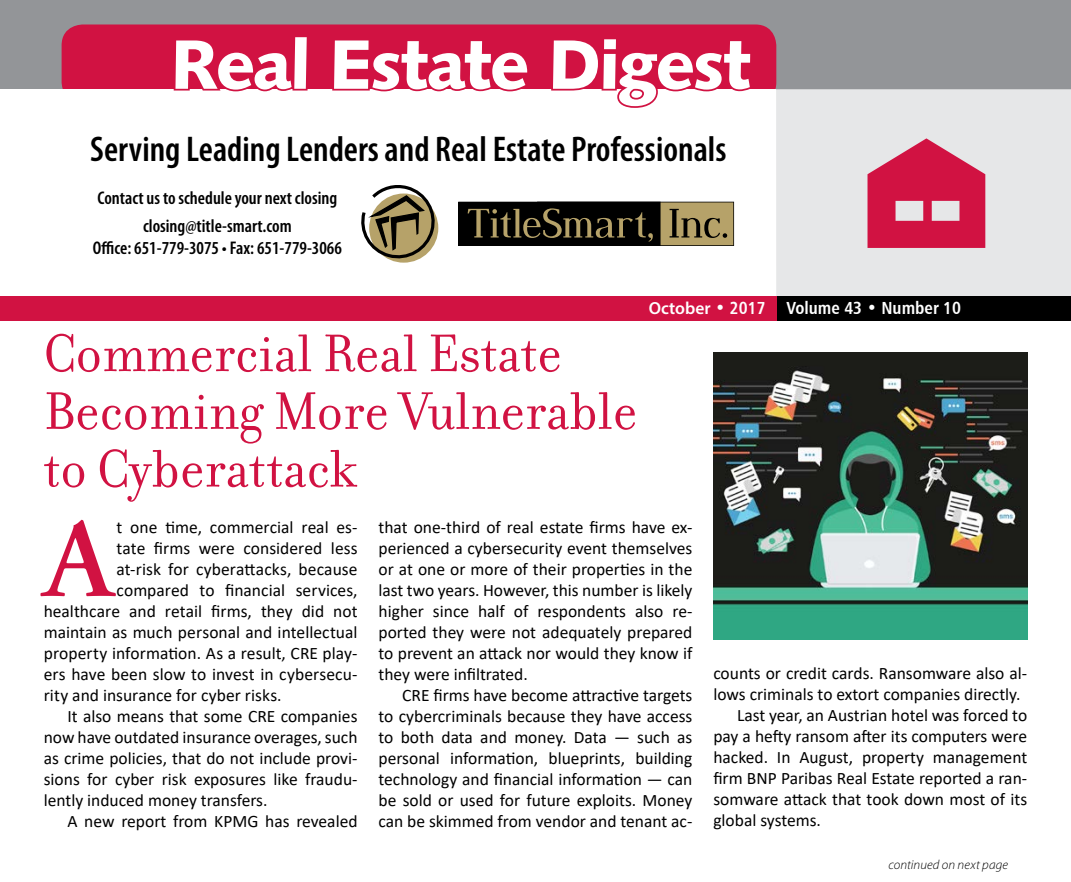
<style>
.page{position:relative;width:1071px;height:882px;background:#fff}
.page>*{position:absolute;margin:0;border:0;box-sizing:border-box;transform-origin:0 0}
.t1{font:600 112.52px "Adobe Garamond Pro";color:#d11242}
.t2{font:70px "Humanist 531 BT Black A";letter-spacing:-.03em;color:#fff}
.t3{font:56.88px/57.8px "Filosofia";color:#d11242}
.t4{font:600 condensed 35.88px "Myriad Pro";color:#000}
.t5{font:600 condensed 18.38px/27.3px "Myriad Pro";color:#000;text-align:center}
.t6{font:17.5px/21px "Calibri";color:#000;text-align:justify}
.t7{font:17.5px "Humanist 777 BT Bold Condensed B";color:#fff}
.t8{font:italic 300 13.12px "Myriad Pro";letter-spacing:.01em;color:#000}
.s1{font-family:"Myriad Pro";font-weight:600}
</style>
<div class="page">
<div style="left:776px;top:68px;width:295px;height:240px;background:#e6e7e8"></div>
<div style="left:0;top:0;width:1071px;height:89px;background:#939598"></div>
<div style="left:62px;top:24px;width:714px;height:79px;background:#d11242;border-radius:21px"></div>
<div style="left:0;top:89px;width:776px;height:192px;background:#fff"></div>
<div style="left:776px;top:296px;width:295px;height:24px;background:#000"></div>
<div style="left:0;top:296px;width:776px;height:24px;background:#d11242"></div>
<svg style="left:868px;top:138px;width:117px;height:110px"></svg>
<svg style="left:173px;top:89px;width:135px;height:3px"></svg>
<svg style="left:332px;top:89px;width:189px;height:3px"></svg>
<svg style="left:551px;top:89px;width:199px;height:19px"></svg>
<img style="left:713px;top:352px;width:314px;height:288px">
<svg style="left:361px;top:185px;width:76px;height:76px"></svg>
<svg style="left:458px;top:202px;width:276px;height:44px;background:#3e3723"></svg>
<h2 class="t2" style="left:171px;top:20px;width:581px">Real Estate Digest</h2>
<h3 class="t4" style="left:90px;top:130px;width:638px">Serving Leading Lenders and Real Estate Professionals</h3>
<p class="t5" style="left:98px;top:185px;width:241px">Contact us to schedule your next closing closing@title-smart.com</p>
<p class="t5" style="left:93px;top:234px;width:251px">Office: 651-779-3075 • Fax: 651-779-3066</p>
<p class="t7" style="left:649px;top:297px;width:314px"><span class="s1">October</span> • 2017 Volume 43 • Number 10</p>
<h3 class="t3" style="left:44px;top:325px;width:595px">Commercial Real Estate<br>Becoming More Vulnerable to Cyberattack</h3>
<h1 class="t1" style="left:44px;top:495px;width:72px">A</h1>
<p class="t6" style="left:117px;top:516px;width:243px">t one time, commercial real es-</p>
<p class="t6" style="left:379px;top:516px;width:315px">that one-third of real estate firms have ex&shy;perienced a cybersecurity event themselves or at one or more of their properties in the last two years. However, this number is likely higher since half of respondents also re&shy;ported they were not adequately prepared to prevent an attack nor would they know if they were infiltrated.</p>
<p class="t6" style="left:379px;top:684px;width:315px;text-indent:24px">CRE firms have become attractive targets to cybercriminals because they have access to both data and money. Data — such as personal information, blueprints, building technology and financial information — can be sold or used for future exploits. Money can be skimmed from vendor and tenant ac-</p>
<p class="t6" style="left:117px;top:537px;width:243px">tate firms were considered less</p>
<p class="t6" style="left:117px;top:558px;width:243px">at-risk for cyberattacks, because</p>
<p class="t6" style="left:117px;top:579px;width:243px">compared to financial services,</p>
<p class="t6" style="left:44px;top:600px;width:315px">healthcare and retail firms, they did not</p>
<p class="t6" style="left:44px;top:621px;width:315px">maintain as much personal and intellectual</p>
<p class="t6" style="left:44px;top:642px;width:315px">property information. As a result, CRE play-</p>
<p class="t6" style="left:44px;top:663px;width:315px">ers have been slow to invest in cybersecu-</p>
<p class="t6" style="left:44px;top:684px;width:239px">rity and insurance for cyber risks.</p>
<p class="t6" style="left:67px;top:705px;width:292px">It also means that some CRE companies</p>
<p class="t6" style="left:44px;top:726px;width:315px">now have outdated insurance overages, such</p>
<p class="t6" style="left:44px;top:747px;width:315px">as crime policies, that do not include provi-</p>
<p class="t6" style="left:44px;top:768px;width:315px">sions for cyber risk exposures like fraudu-</p>
<p class="t6" style="left:44px;top:789px;width:225px">lently induced money transfers.</p>
<p class="t6" style="left:67px;top:810px;width:292px">A new report from KPMG has revealed</p>
<p class="t6" style="left:713px;top:662px;width:315px">counts or credit cards. Ransomware also al-</p>
<p class="t6" style="left:713px;top:683px;width:309px">lows criminals to extort companies directly.</p>
<p class="t6" style="left:737px;top:704px;width:292px">Last year, an Austrian hotel was forced to</p>
<p class="t6" style="left:713px;top:725px;width:315px">pay a hefty ransom after its computers were</p>
<p class="t6" style="left:713px;top:746px;width:315px">hacked. In August, property management</p>
<p class="t6" style="left:713px;top:767px;width:315px">firm BNP Paribas Real Estate reported a ran-</p>
<p class="t6" style="left:713px;top:788px;width:315px">somware attack that took down most of its</p>
<p class="t6" style="left:713px;top:809px;width:109px">global systems.</p>
<p class="t8" style="left:888px;top:858px;width:121px">continued on next page</p>
</div>
